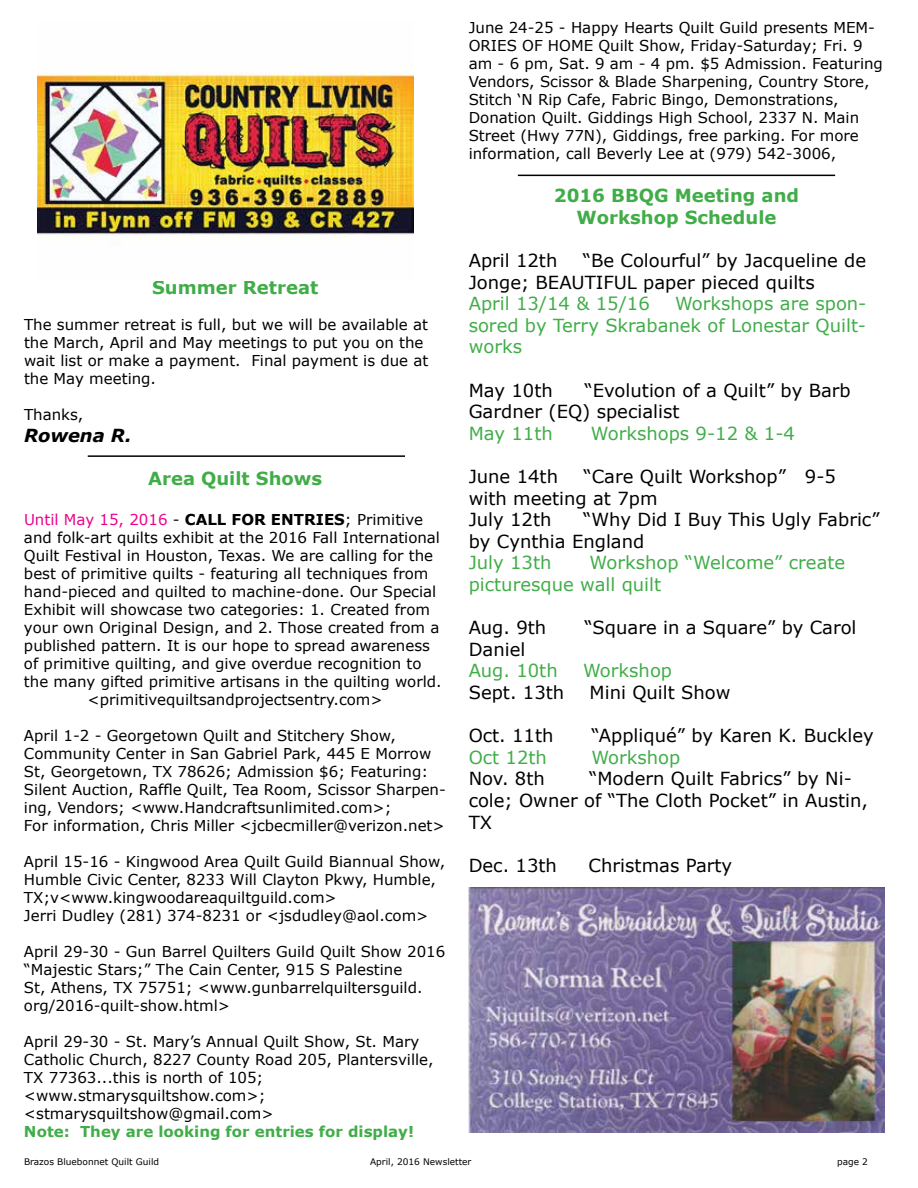
<style>
.page{position:relative;width:918px;height:1188px;background:#fff}
.page>*{position:absolute;margin:0;border:0;box-sizing:border-box;transform-origin:0 0}
.t1{font:18px/21.6px "Verdana";color:#000}
.t2{font:18px/21.6px "Verdana";color:#41ad49;text-align:justify}
.t3{font:700 18px/21.6px "Verdana";color:#41ad49;text-align:center}
.t4{font:italic 700 18px "Verdana";color:#000}
.t5{font:15px/18px "Verdana";color:#000}
.t6{font:15px "Verdana";color:#ec008c}
.t7{font:700 15px "Verdana";color:#41ad49}
.t8{font:9px "Verdana";color:#000}
.s1{color:#000}
.s2{font-weight:700;color:#000}
</style>
<div class="page">
<img style="left:38px;top:72px;width:376px;height:171px">
<img style="left:469px;top:888px;width:415px;height:244px">
<hr style="left:88px;top:455px;width:317px;height:2px;background:#000">
<hr style="left:518px;top:175px;width:317px;height:1px;background:#000">
<p class="t3" style="left:152px;top:277px;width:168px">Summer Retreat</p>
<p class="t5" style="left:24px;top:316px;width:406px">The summer retreat is full, but we will be available at the March, April and May meetings to put you on the wait list or make a payment. Final payment is due at the May meeting.</p>
<p class="t5" style="left:24px;top:406px;width:61px">Thanks,</p>
<p class="t4" style="left:24px;top:423px;width:109px">Rowena R.</p>
<p class="t3" style="left:148px;top:468px;width:176px">Area Quilt Shows</p>
<p class="t6" style="left:24px;top:509px;width:401px">Until May 15, 2016 <span class="s1">-</span> <span class="s2">CALL FOR ENTRIES</span><span class="s1">; Primitive</span></p>
<p class="t5" style="left:24px;top:528px;width:418px">and folk-art quilts exhibit at the 2016 Fall International</p>
<p class="t5" style="left:24px;top:546px;width:411px">Quilt Festival in Houston, Texas. We are calling for the</p>
<p class="t5" style="left:24px;top:564px;width:406px">best of primitive quilts - featuring all techniques from</p>
<p class="t5" style="left:24px;top:582px;width:414px">hand-pieced and quilted to machine-done. Our Special</p>
<p class="t5" style="left:24px;top:600px;width:408px">Exhibit will showcase two categories: 1. Created from</p>
<p class="t5" style="left:24px;top:618px;width:417px">your own Original Design, and 2. Those created from a</p>
<p class="t5" style="left:24px;top:636px;width:408px">published pattern. It is our hope to spread awareness</p>
<p class="t5" style="left:24px;top:654px;width:399px">of primitive quilting, and give overdue recognition to</p>
<p class="t5" style="left:24px;top:672px;width:419px">the many gifted primitive artisans in the quilting world.</p>
<p class="t5" style="left:88px;top:690px;width:297px">&lt;primitivequiltsandprojectsentry.com&gt;</p>
<p class="t5" style="left:24px;top:726px;width:423px">April 1-2 - Georgetown Quilt and Stitchery Show, Community Center in San Gabriel Park, 445 E Morrow St, Georgetown, TX 78626; Admission $6; Featuring:<br>Silent Auction, Raffle Quilt, Tea Room, Scissor Sharpen&shy;ing, Vendors; &lt;www.Handcraftsunlimited.com&gt;;<br>For information, Chris Miller &lt;jcbecmiller@verizon.net&gt;</p>
<p class="t5" style="left:24px;top:852px;width:423px">April 15-16 - Kingwood Area Quilt Guild Biannual Show, Humble Civic Center, 8233 Will Clayton Pkwy, Humble, TX;v&lt;www.kingwoodareaquiltguild.com&gt;<br>Jerri Dudley (281) 374-8231 or &lt;jsdudley@aol.com&gt;</p>
<p class="t5" style="left:24px;top:942px;width:423px">April 29-30 - Gun Barrel Quilters Guild Quilt Show 2016 “Majestic Stars;” The Cain Center, 915 S Palestine<br>St, Athens, TX 75751; &lt;www.gunbarrelquiltersguild. org/2016-quilt-show.html&gt;</p>
<p class="t5" style="left:24px;top:1032px;width:411px">April 29-30 - St. Mary’s Annual Quilt Show, St. Mary Catholic Church, 8227 County Road 205, Plantersville, TX 77363...this is north of 105; &lt;www.stmarysquiltshow.com&gt;; &lt;stmarysquiltshow@gmail.com&gt;</p>
<p class="t7" style="left:24px;top:1121px;width:392px">Note: They are looking for entries for display!</p>
<p class="t5" style="left:469px;top:18px;width:416px">June 24-25 - Happy Hearts Quilt Guild presents MEM-ORIES OF HOME Quilt Show, Friday-Saturday; Fri. 9 am - 6 pm, Sat. 9 am - 4 pm. $5 Admission. Featuring Vendors, Scissor &amp; Blade Sharpening, Country Store, Stitch ‘N Rip Cafe, Fabric Bingo, Demonstrations, Donation Quilt. Giddings High School, 2337 N. Main Street (Hwy 77N), Giddings, free parking. For more information, call Beverly Lee at (979) 542-3006,</p>
<p class="t3" style="left:554px;top:184px;width:247px">2016 BBQG Meeting and<br>Workshop Schedule</p>
<p class="t1" style="left:469px;top:249px;width:90px">April 12th</p>
<p class="t1" style="left:469px;top:249px;width:399px;text-indent:114px">“Be Colourful” by Jacqueline de<br>Jonge; BEAUTIFUL paper pieced quilts</p>
<p class="t2" style="left:469px;top:293px;width:183px">April 13/14 &amp; 15/16</p>
<p class="t2" style="left:469px;top:293px;width:399px;text-indent:206px">Workshops are spon&shy;sored by Terry Skrabanek of Lonestar Quilt&shy;works</p>
<p class="t1" style="left:469px;top:379px;width:86px">May 10th</p>
<p class="t1" style="left:469px;top:379px;width:384px;text-indent:116px">“Evolution of a Quilt” by Barb<br>Gardner (EQ) specialist</p>
<p class="t2" style="left:469px;top:422px;width:86px">May 11th</p>
<p class="t2" style="left:591px;top:422px;width:206px">Workshops 9-12 &amp; 1-4</p>
<p class="t1" style="left:469px;top:465px;width:91px">June 14th</p>
<p class="t1" style="left:469px;top:465px;width:369px;text-indent:115px">“Care Quilt Workshop” 9-5 with meeting at 7pm<br>July 12th</p>
<p class="t1" style="left:469px;top:509px;width:412px;text-indent:115px">“Why Did I Buy This Ugly Fabric” by Cynthia England</p>
<p class="t2" style="left:469px;top:552px;width:84px">July 13th</p>
<p class="t2" style="left:469px;top:552px;width:378px;text-indent:121px">Workshop “Welcome” create picturesque wall quilt</p>
<p class="t1" style="left:469px;top:617px;width:79px">Aug. 9th</p>
<p class="t1" style="left:584px;top:617px;width:274px">“Square in a Square” by Carol</p>
<p class="t1" style="left:469px;top:638px;width:58px">Daniel</p>
<p class="t2" style="left:469px;top:660px;width:91px">Aug. 10th</p>
<p class="t2" style="left:583px;top:660px;width:91px">Workshop</p>
<p class="t1" style="left:469px;top:681px;width:97px">Sept. 13th</p>
<p class="t1" style="left:590px;top:681px;width:142px">Mini Quilt Show</p>
<p class="t1" style="left:469px;top:725px;width:86px">Oct. 11th</p>
<p class="t1" style="left:592px;top:725px;width:284px">“Appliqué” by Karen K. Buckley</p>
<p class="t2" style="left:469px;top:746px;width:80px">Oct 12th</p>
<p class="t2" style="left:591px;top:746px;width:91px">Workshop</p>
<p class="t1" style="left:469px;top:768px;width:78px">Nov. 8th</p>
<p class="t1" style="left:469px;top:768px;width:401px;text-indent:121px">“Modern Quilt Fabrics” by Ni&shy;cole; Owner of “The Cloth Pocket” in Austin,<br>TX</p>
<p class="t1" style="left:469px;top:854px;width:90px">Dec. 13th</p>
<p class="t1" style="left:589px;top:854px;width:145px">Christmas Party</p>
<p class="t8" style="left:24px;top:1155px;width:137px">Brazos Bluebonnet Quilt Guild</p>
<p class="t8" style="left:370px;top:1155px;width:103px">April, 2016 Newsletter</p>
<p class="t8" style="left:837px;top:1155px;width:32px">page 2</p>
</div>
